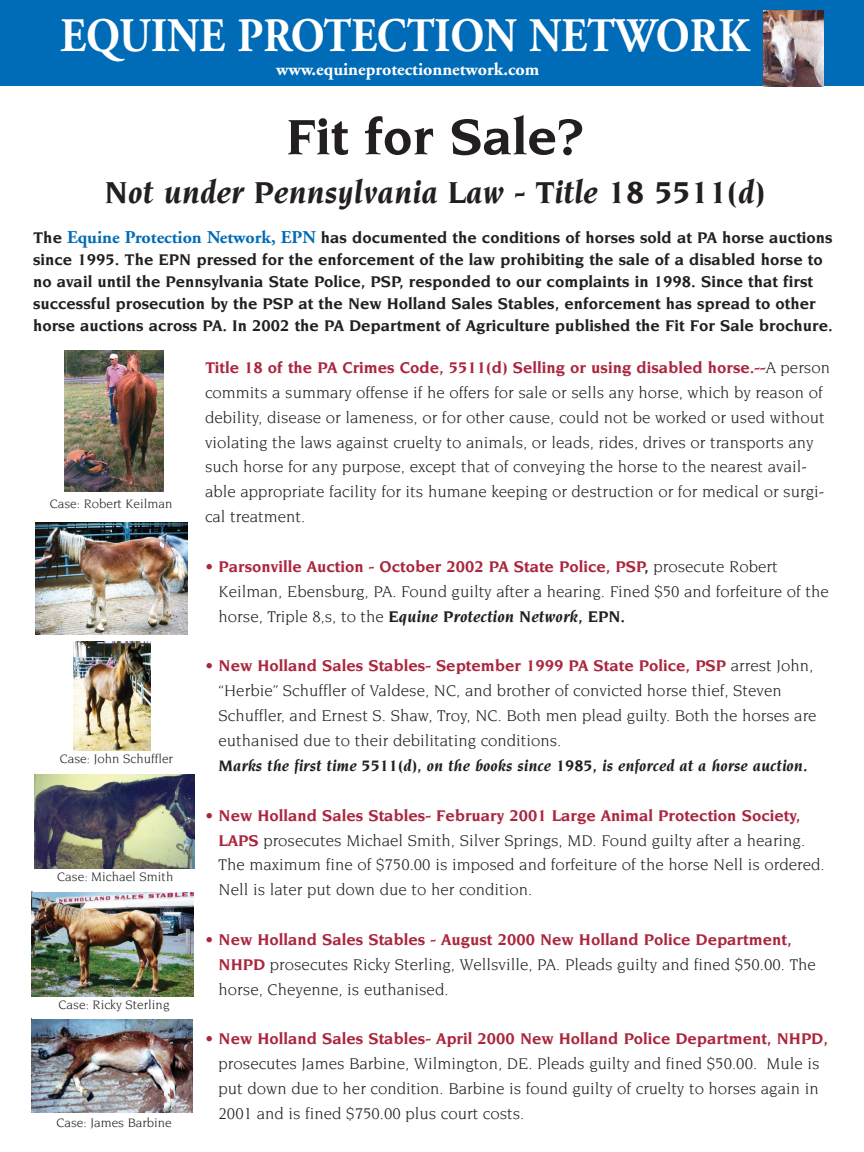
<style>
.page{position:relative;width:864px;height:1152px;background:#fff}
.page>*{position:absolute;margin:0;border:0;box-sizing:border-box;transform-origin:0 0}
.t1{font:700 53.6px "Novarese";color:#231f20}
.t2{font:700 48px "Adobe Garamond";color:#fff;scale:.9 1}
.t3{font:italic 700 32.8px "Novarese";color:#231f20}
.t4{font:700 18px "Adobe Garamond";color:#fff}
.t5{font:16.8px/24.9px "Novarese";color:#231f20}
.t6{font:700 16.8px/22px "Novarese";color:#231f20}
.t7{font:700 16.8px "Novarese";color:#aa263d}
.t8{font:italic 700 16.4px "Novarese";color:#231f20}
.t9{font:13.2px "Novarese";color:#231f20}
.s1{font-family:"Adobe Garamond";font-size:18px;color:#006bb6}
.s2{font-weight:700;color:#aa263d}
.s3{font-weight:700}
.s4{font-weight:700;font-style:italic}
</style>
<div class="page">
<img style="left:35px;top:523px;width:153px;height:112px">
<img style="left:74px;top:641px;width:76px;height:109px">
<img style="left:65px;top:350px;width:99px;height:142px">
<img style="left:32px;top:1019px;width:161px;height:94px">
<img style="left:34px;top:775px;width:160px;height:94px">
<img style="left:31px;top:892px;width:163px;height:104px">
<div style="left:0;top:0;width:864px;height:86px;background:#006bb6"></div>
<img style="left:763px;top:10px;width:61px;height:76px">
<h2 class="t2" style="left:61px;top:17px;width:767px">EQUINE PROTECTION NETWORK</h2>
<p class="t4" style="left:276px;top:62px;width:265px">www.equineprotectionnetwork.com</p>
<h1 class="t1" style="left:286px;top:114px;width:299px">Fit for Sale?</h1>
<h3 class="t3" style="left:104px;top:178px;width:663px">Not under Pennsylvania Law - Title 18 5511(d)</h3>
<p class="t6" style="left:33px;top:227px;width:801px">The <span class="s1">Equine Protection Network, EPN</span> has documented the conditions of horses sold at PA horse auctions since 1995. The EPN pressed for the enforcement of the law prohibiting the sale of a disabled horse to no avail until the Pennsylvania State Police, PSP, responded to our complaints in 1998. Since that first successful prosecution by the PSP at the New Holland Sales Stables, enforcement has spread to other horse auctions across PA. In 2002 the PA Department of Agriculture published the Fit For Sale brochure.</p>
<p class="t5" style="left:205px;top:356px;width:627px"><span class="s2">Title 18 of the PA Crimes Code, 5511(d) Selling or using disabled horse.--</span>A person commits a summary offense if he offers for sale or sells any horse, which by reason of debility, disease or lameness, or for other cause, could not be worked or used without violating the laws against cruelty to animals, or leads, rides, drives or transports any such horse for any purpose, except that of conveying the horse to the nearest avail&shy;able appropriate facility for its humane keeping or destruction or for medical or surgi&shy;cal treatment.</p>
<p class="t5" style="left:219px;top:555px;width:612px;text-indent:-14px"><span class="s2">• Parsonville Auction - October 2002 PA State Police, PSP</span><span class="s3">,</span> prosecute Robert<br>Keilman, Ebensburg, PA. Found guilty after a hearing. Fined $50 and forfeiture of the horse, Triple 8‚s, to the <span class="s4">Equine Protection Network, EPN.</span></p>
<p class="t5" style="left:219px;top:655px;width:600px;text-indent:-14px"><span class="s2">• New Holland Sales Stables- September 1999 PA State Police, PSP</span> arrest John, “Herbie” Schuffler of Valdese, NC, and brother of convicted horse thief, Steven Schuffler, and Ernest S. Shaw, Troy, NC. Both men plead guilty. Both the horses are euthanised due to their debilitating conditions.</p>
<p class="t8" style="left:219px;top:759px;width:591px">Marks the first time 5511(d), on the books since 1985, is enforced at a horse auction.</p>
<p class="t5" style="left:219px;top:804px;width:608px;text-indent:-14px"><span class="s2">• New Holland Sales Stables- February 2001 Large Animal Protection Society, LAPS</span> prosecutes Michael Smith, Silver Springs, MD. Found guilty after a hearing.<br>The maximum fine of $750.00 is imposed and forfeiture of the horse Nell is ordered.<br>Nell is later put down due to her condition.</p>
<p class="t5" style="left:219px;top:928px;width:599px;text-indent:-14px"><span class="s2">• New Holland Sales Stables - August 2000 New Holland Police Department,<br>NHPD</span> prosecutes Ricky Sterling, Wellsville, PA. Pleads guilty and fined $50.00. The horse, Cheyenne, is euthanised.</p>
<p class="t7" style="left:205px;top:1032px;width:624px">• New Holland Sales Stables- April 2000 New Holland Police Department, NHPD,</p>
<p class="t5" style="left:219px;top:1052px;width:603px;text-align:justify">prosecutes James Barbine, Wilmington, DE. Pleads guilty and fined $50.00. Mule is put down due to her condition. Barbine is found guilty of cruelty to horses again in 2001 and is fined $750.00 plus court costs.</p>
<p class="t9" style="left:50px;top:498px;width:124px">Case: Robert Keilman</p>
<p class="t9" style="left:60px;top:753px;width:115px">Case: John Schuffler</p>
<p class="t9" style="left:57px;top:871px;width:118px">Case: Michael Smith</p>
<p class="t9" style="left:59px;top:999px;width:113px">Case: Ricky Sterling</p>
<p class="t9" style="left:56px;top:1117px;width:117px">Case: James Barbine</p>
</div>
